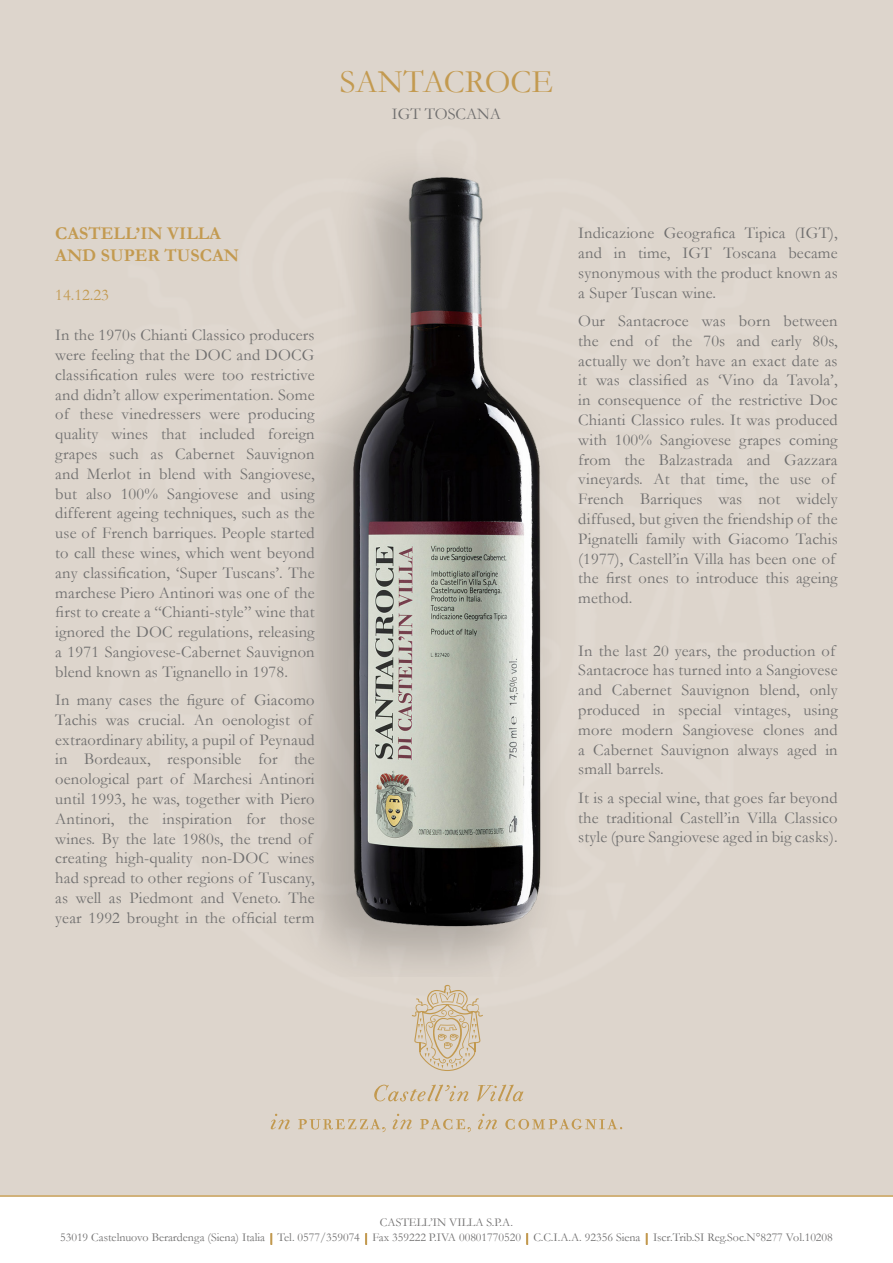
<style>
.page{position:relative;width:893px;height:1263px;background:#fff}
.page>*{position:absolute;margin:0;border:0;box-sizing:border-box;transform-origin:0 0}
.t1{font:33px "Garamond";color:#c39a50}
.t2{font:700 18px "Garamond";color:#c39a50}
.t3{font:16.5px/19.8px "Garamond";letter-spacing:.01em;color:#706f6f;text-align:justify}
.t4{font:16.5px "Garamond";color:#c39a50}
.t5{font:12px/15px "Garamond";color:#706f6f;text-align:center}
.s1{font-weight:700;color:#c2994f}
</style>
<div class="page">
<div style="left:0;top:0;width:893px;height:1195px;background:#dad1c7"></div>
<hr style="left:0;top:1195px;width:893px;height:2px;background:#c2994f">
<svg style="left:374px;top:1084px;width:95px;height:17px"></svg>
<svg style="left:477px;top:1084px;width:47px;height:17px"></svg>
<svg style="left:412px;top:985px;width:71px;height:86px"></svg>
<svg style="left:271px;top:1114px;width:19px;height:15px"></svg>
<svg style="left:298px;top:1119px;width:88px;height:13px"></svg>
<svg style="left:393px;top:1114px;width:19px;height:15px"></svg>
<svg style="left:420px;top:1119px;width:51px;height:13px"></svg>
<svg style="left:478px;top:1114px;width:19px;height:15px"></svg>
<svg style="left:505px;top:1119px;width:117px;height:10px"></svg>
<img style="left:309px;top:177px;width:232px;height:785px">
<p class="t1" style="left:340px;top:62px;width:215px">SANTACROCE</p>
<p class="t3" style="left:392px;top:103px;width:111px">IGT TOSCANA</p>
<p class="t2" style="left:55px;top:223px;width:167px">CASTELL’IN VILLA</p>
<p class="t2" style="left:55px;top:244px;width:185px">AND SUPER TUSCAN</p>
<p class="t4" style="left:55px;top:285px;width:55px">14.12.23</p>
<p class="t3" style="left:55px;top:325px;width:261px">In the 1970s Chianti Classico producers were feeling that the DOC and DOCG classification rules were too restrictive and didn’t allow experimentation. Some of these vinedressers were producing quality wines that included foreign grapes such as Cabernet Sauvignon and Merlot in blend with Sangiovese, but also 100% Sangiovese and using different ageing techniques, such as the use of French barriques. People started to call these wines, which went beyond any classification, ‘Super Tuscans’. The marchese Piero Antinori was one of the first to create a “Chianti-style” wine that ignored the DOC regulations, releasing a 1971 Sangiovese-Cabernet Sauvignon blend known as Tignanello in 1978.</p>
<p class="t3" style="left:55px;top:690px;width:261px;text-align:left">In many cases the figure of Giacomo Tachis was crucial. An oenologist of extraordinary ability, a pupil of Peynaud in Bordeaux, responsible for the oenological part of Marchesi Antinori until 1993, he was, together with Piero Antinori, the inspiration for those wines. By the late 1980s, the trend of creating high-quality non-DOC wines had spread to other regions of Tuscany, as well as Piedmont and Veneto. The year 1992 brought in the official term</p>
<p class="t3" style="left:578px;top:223px;width:261px">Indicazione Geografica Tipica (IGT), and in time, IGT Toscana became synonymous with the product known as a Super Tuscan wine.</p>
<p class="t3" style="left:578px;top:311px;width:261px;text-align:left">Our Santacroce was born between the end of the 70s and early 80s, actually we don’t have an exact date as it was classified as ‘Vino da Tavola’, in consequence of the restrictive Doc Chianti Classico rules. It was produced with 100% Sangiovese grapes coming from the Balzastrada and Gazzara vineyards. At that time, the use of French Barriques was not widely diffused, but given the friendship of the Pignatelli family with Giacomo Tachis (1977), Castell’in Villa has been one of the first ones to introduce this ageing method.</p>
<p class="t3" style="left:578px;top:640px;width:261px;text-align:left">In the last 20 years, the production of Santacroce has turned into a Sangiovese and Cabernet Sauvignon blend, only produced in special vintages, using more modern Sangiovese clones and a Cabernet Sauvignon always aged in small barrels.</p>
<p class="t3" style="left:578px;top:787px;width:261px">It is a special wine, that goes far beyond the traditional Castell’in Villa Classico style (pure Sangiovese aged in big casks).</p>
<p class="t5" style="left:60px;top:1215px;width:774px">CASTELL’IN VILLA S.P.A.<br>53019 Castelnuovo Berardenga (Siena) Italia <span class="s1">|</span> Tel. 0577/359074 <span class="s1">|</span> Fax 359222 P.IVA 00801770520 <span class="s1">|</span> C.C.I.A.A. 92356 Siena <span class="s1">|</span> Iscr.Trib.SI Reg.Soc.N°8277 Vol.10208</p>
</div>
